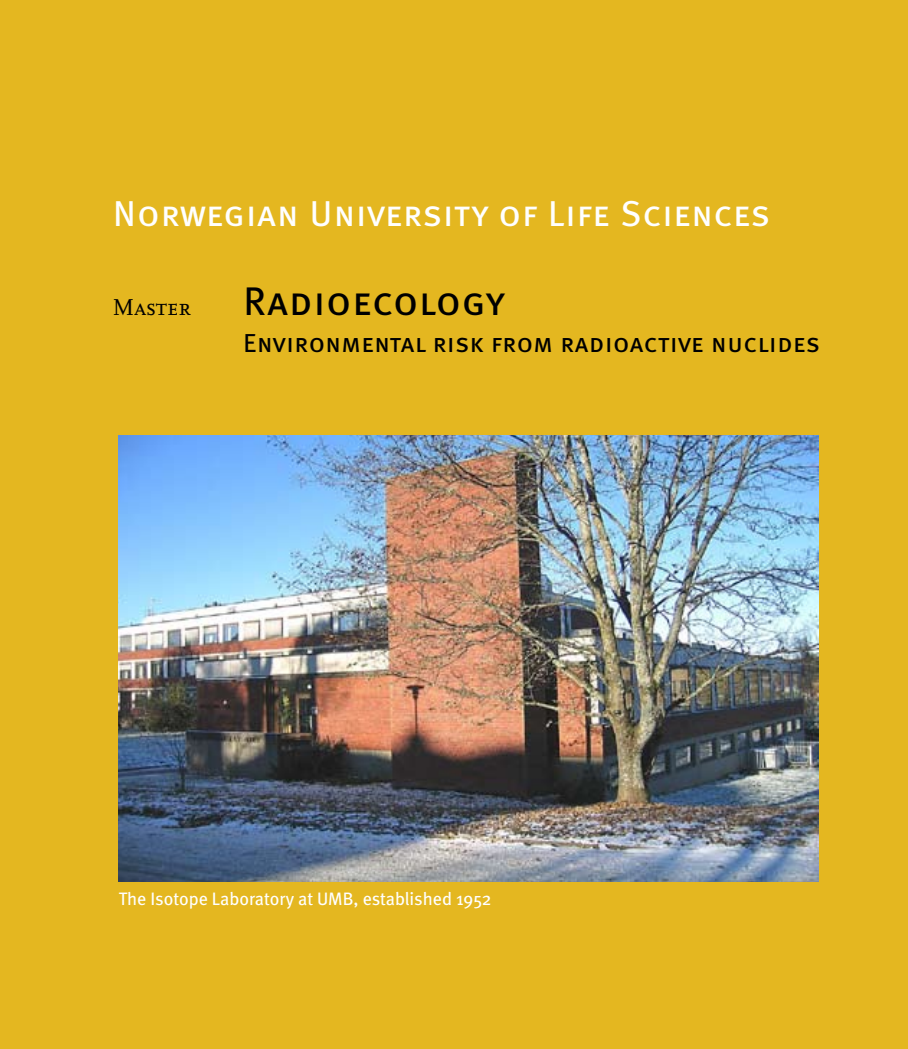
<style>
.page{position:relative;width:908px;height:1049px;background:#fff}
.page>*{position:absolute;margin:0;border:0;box-sizing:border-box;transform-origin:0 0}
.t1{font:40px "Meta Book Caps";letter-spacing:.025em;color:#000}
.t2{font:36px "Meta Book Caps";letter-spacing:.025em;color:#fff}
.t3{font:26px "Meta Book Caps";letter-spacing:.02em;color:#000}
.t4{font:24px "Scala Caps";color:#000}
.t5{font:18px "Meta";color:#fff}
</style>
<div class="page">
<div style="left:0;top:0;width:907px;height:1049px;background:#e4b720"></div>
<img style="left:118px;top:436px;width:700px;height:445px">
<h2 class="t2" style="left:113px;top:190px;width:658px">Norwegian University of Life Sciences</h2>
<h3 class="t4" style="left:113px;top:294px;width:80px">Master</h3>
<h1 class="t1" style="left:243px;top:275px;width:263px">Radioecology</h1>
<h3 class="t3" style="left:243px;top:326px;width:578px">Environmental risk from radioactive nuclides</h3>
<p class="t5" style="left:119px;top:888px;width:374px">The Isotope Laboratory at UMB, established 1952</p>
</div>
